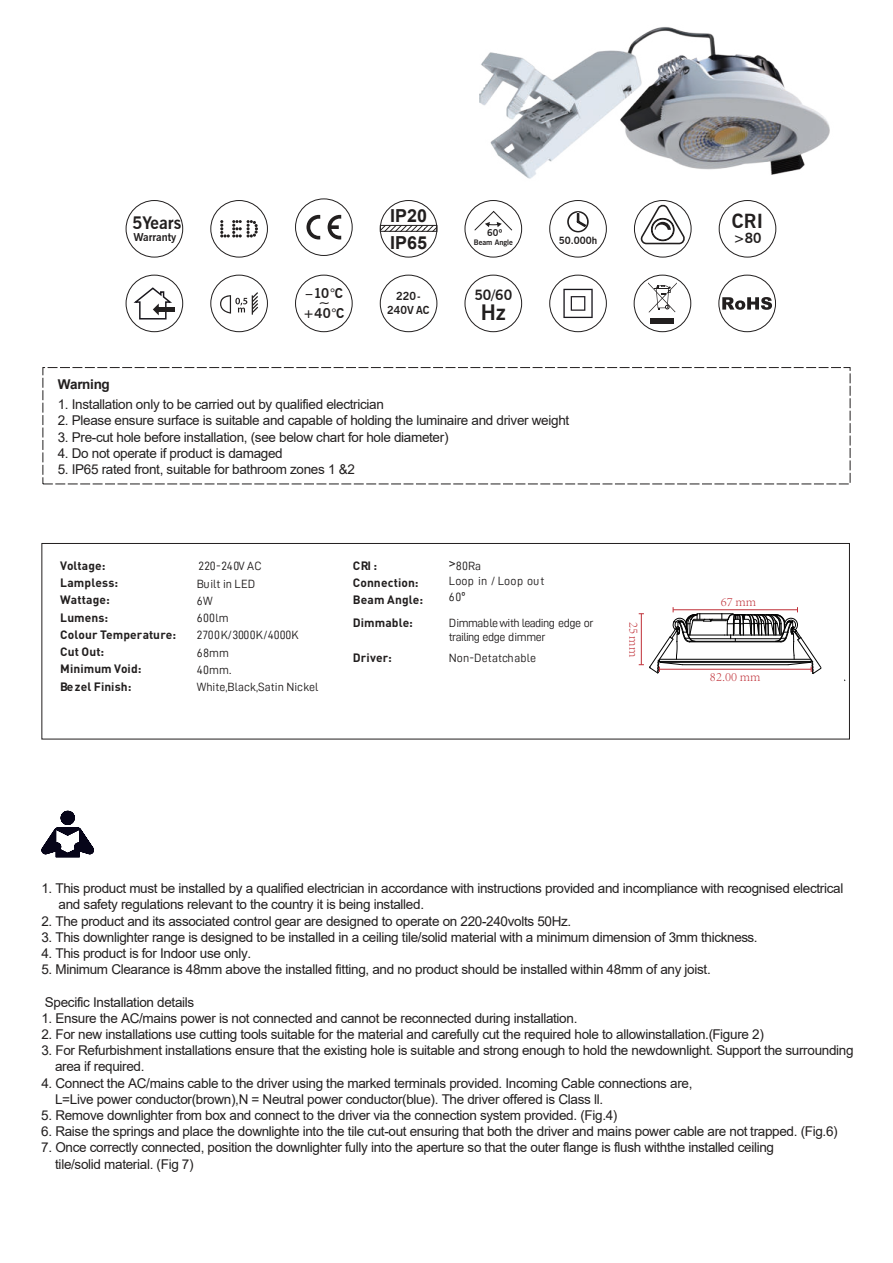
<style>
.page{position:relative;width:893px;height:1263px;background:#fff}
.page>*{position:absolute;margin:0;border:0;box-sizing:border-box;transform-origin:0 0}
.t1{font:700 21.3px "News Gothic BT";color:#221f1f}
.t2{font:700 19.35px "News Gothic BT";color:#221f1f}
.t3{font:700 17.85px/26.2px "Arial";color:#221f1f}
.t4{font:700 17.1px "News Gothic BT";color:#221f1f}
.t5{font:700 14.1px "News Gothic BT";color:#221f1f}
.t6{font:700 13.8px "News Gothic BT";color:#221f1f}
.t7{font:13.5px/16.2px "Arial";letter-spacing:-.025em;color:#221f1f}
.t8{font:700 13.5px "Arial";letter-spacing:-.025em;color:#221f1f}
.t9{font:700 13.35px/10.6px "News Gothic BT";color:#221f1f;text-align:center}
.t10{font:300 13.05px "Adobe Song Std";color:#bf2f37}
.t11{font:700 12px "DIN";letter-spacing:.005em;color:#221f1f}
.t12{font:12px "D DIN";color:#221f1f}
.t13{font:12px/14.4px "D DIN";letter-spacing:-.04em;color:#221f1f}
.t14{font:700 10.95px "News Gothic BT";color:#221f1f}
.t15{font:700 10.8px "News Gothic BT";color:#221f1f}
.t16{font:700 9.9px "News Gothic BT";color:#221f1f}
.t17{font:700 9.3px "News Gothic BT";color:#221f1f}
.t18{font:700 7.5px "News Gothic BT";color:#221f1f}
</style>
<div class="page">
<svg style="left:41px;top:811px;width:53px;height:46px"></svg>
<div style="left:126px;top:200px;width:57px;height:57px;border:1px solid #221f1f;border-radius:50%"></div>
<svg style="left:220px;top:220px;width:38px;height:17px"></svg>
<div style="left:210px;top:200px;width:58px;height:57px;border:1px solid #221f1f;border-radius:50%"></div>
<svg style="left:382px;top:225px;width:53px;height:6px"></svg>
<div style="left:380px;top:200px;width:57px;height:57px;border:1px solid #221f1f;border-radius:50%"></div>
<svg style="left:474px;top:217px;width:39px;height:14px"></svg>
<div style="left:465px;top:200px;width:57px;height:57px;border:1px solid #221f1f;border-radius:50%"></div>
<svg style="left:567px;top:217px;width:22px;height:15px"></svg>
<div style="left:549px;top:200px;width:58px;height:57px;border:1px solid #221f1f;border-radius:50%"></div>
<svg style="left:639px;top:217px;width:48px;height:28px"></svg>
<div style="left:634px;top:200px;width:57px;height:57px;border:1px solid #221f1f;border-radius:50%"></div>
<div style="left:719px;top:200px;width:57px;height:57px;border:1px solid #221f1f;border-radius:50%"></div>
<svg style="left:306px;top:215px;width:14px;height:24px"></svg>
<svg style="left:328px;top:215px;width:13px;height:24px"></svg>
<div style="left:295px;top:199px;width:58px;height:57px;border:1px solid #221f1f;border-radius:50%"></div>
<div style="left:650px;top:318px;width:24px;height:6px;background:#221f1f"></div>
<svg style="left:648px;top:282px;width:29px;height:31px"></svg>
<div style="left:634px;top:275px;width:57px;height:57px;border:1px solid #221f1f;border-radius:50%"></div>
<div style="left:718px;top:275px;width:58px;height:57px;border:1px solid #221f1f;border-radius:50%"></div>
<svg style="left:722px;top:297px;width:50px;height:13px"></svg>
<svg style="left:563px;top:289px;width:30px;height:29px"></svg>
<div style="left:549px;top:275px;width:58px;height:57px;border:1px solid #221f1f;border-radius:50%"></div>
<div style="left:465px;top:275px;width:57px;height:57px;border:1px solid #221f1f;border-radius:50%"></div>
<div style="left:380px;top:275px;width:57px;height:57px;border:1px solid #221f1f;border-radius:50%"></div>
<div style="left:295px;top:275px;width:58px;height:57px;border:1px solid #221f1f;border-radius:50%"></div>
<svg style="left:220px;top:292px;width:38px;height:23px"></svg>
<div style="left:210px;top:275px;width:58px;height:57px;border:1px solid #221f1f;border-radius:50%"></div>
<div style="left:156px;top:307px;width:19px;height:5px;background:#221f1f"></div>
<svg style="left:131px;top:286px;width:41px;height:34px"></svg>
<div style="left:126px;top:275px;width:57px;height:57px;border:1px solid #221f1f;border-radius:50%"></div>
<div style="left:43px;top:367px;width:807px;height:117px;border:1px dashed #221f1f"></div>
<div style="left:41px;top:543px;width:809px;height:196px;border:1px solid #221f1f"></div>
<img style="left:473px;top:27px;width:357px;height:190px">
<svg style="left:639px;top:607px;width:182px;height:67px"></svg>
<hr style="left:673px;top:609px;width:124px;height:1px;background:#bf2f37">
<p class="t4" style="left:132px;top:216px;width:51px">5Years</p>
<p class="t15" style="left:134px;top:233px;width:44px">Warranty</p>
<p class="t8" style="left:58px;top:380px;width:54px">Warning</p>
<p class="t9" style="left:306px;top:289px;width:39px">–10°C</p>
<p class="t9" style="left:303px;top:298px;width:43px">~ +40°C</p>
<h3 class="t3" style="left:390px;top:205px;width:38px">IP20<br>IP65</h3>
<p class="t17" style="left:487px;top:229px;width:17px">60º</p>
<p class="t18" style="left:474px;top:239px;width:41px">Beam Angle</p>
<p class="t14" style="left:396px;top:292px;width:26px">220-</p>
<p class="t5" style="left:474px;top:289px;width:39px">50/60</p>
<p class="t14" style="left:387px;top:305px;width:44px">240V AC</p>
<h1 class="t1" style="left:481px;top:305px;width:26px">Hz</h1>
<p class="t16" style="left:559px;top:237px;width:40px">50.000h</p>
<p class="t7" style="left:58px;top:398px;width:328px">1. Installation only to be carried out by qualified electrician</p>
<p class="t7" style="left:58px;top:414px;width:513px">2. Please ensure surface is suitable and capable of holding the luminaire and driver weight</p>
<p class="t7" style="left:58px;top:430px;width:392px">3. Pre-cut hole before installation, (see below chart for hole diameter)</p>
<p class="t7" style="left:58px;top:446px;width:226px">4. Do not operate if product is damaged</p>
<p class="t7" style="left:58px;top:462px;width:299px">5. IP65 rated front, suitable for bathroom zones 1 &amp;2</p>
<p class="t11" style="left:60px;top:561px;width:47px">Voltage:</p>
<p class="t12" style="left:198px;top:561px;width:65px">220-240V AC</p>
<p class="t11" style="left:60px;top:578px;width:59px">Lampless:</p>
<p class="t12" style="left:197px;top:578px;width:60px">Built in LED</p>
<p class="t11" style="left:60px;top:596px;width:51px">Wattage:</p>
<p class="t12" style="left:197px;top:596px;width:17px">6W</p>
<p class="t11" style="left:60px;top:613px;width:49px">Lumens:</p>
<p class="t12" style="left:197px;top:613px;width:33px">600lm</p>
<p class="t11" style="left:60px;top:630px;width:117px">Colour Temperature:</p>
<p class="t12" style="left:197px;top:630px;width:103px">2700K/3000K/4000K</p>
<p class="t11" style="left:60px;top:647px;width:46px">Cut Out:</p>
<p class="t12" style="left:197px;top:648px;width:34px">68mm</p>
<p class="t11" style="left:60px;top:665px;width:83px">Minimum Void:</p>
<p class="t12" style="left:197px;top:665px;width:36px">40mm.</p>
<p class="t11" style="left:60px;top:682px;width:73px">Be zel Finish:</p>
<p class="t12" style="left:197px;top:682px;width:123px">White,Black,Satin Nickel</p>
<p class="t11" style="left:353px;top:561px;width:26px">CRI :</p>
<p class="t12" style="left:449px;top:561px;width:34px"><sup>&gt;</sup>80Ra</p>
<p class="t11" style="left:353px;top:578px;width:67px">Connection:</p>
<p class="t12" style="left:449px;top:576px;width:97px">Loop in / Loop out</p>
<p class="t11" style="left:353px;top:596px;width:72px">Beam Angle:</p>
<p class="t12" style="left:449px;top:592px;width:18px">60º</p>
<p class="t11" style="left:353px;top:618px;width:62px">Dimmable:</p>
<p class="t13" style="left:449px;top:616px;width:146px">Dimmable with leading edge or trailing edge dimmer</p>
<p class="t11" style="left:353px;top:653px;width:40px">Driver:</p>
<p class="t12" style="left:449px;top:653px;width:89px">Non-Detatchable</p>
<p class="t10" style="left:641px;top:622px;width:37px;rotate:90deg">25 mm</p>
<h2 class="t2" style="left:732px;top:214px;width:33px">CRI</h2>
<p class="t6" style="left:733px;top:233px;width:30px">&gt;80</p>
<p class="t10" style="left:721px;top:594px;width:37px">67 mm</p>
<p class="t10" style="left:710px;top:669px;width:52px">82.00 mm</p>
<p class="t7" style="left:59px;top:881px;width:786px;text-indent:-17px">1. This product must be installed by a qualified electrician in accordance with instructions provided and incompliance with recognised electrical and safety regulations relevant to the country it is being installed.</p>
<p class="t7" style="left:41px;top:914px;width:531px">2. The product and its associated control gear are designed to operate on 220-240volts 50Hz.</p>
<p class="t7" style="left:41px;top:930px;width:718px">3. This downlighter range is designed to be installed in a ceiling tile/solid material with a minimum dimension of 3mm thickness.</p>
<p class="t7" style="left:41px;top:946px;width:211px">4. This product is for Indoor use only.</p>
<p class="t7" style="left:41px;top:962px;width:671px">5. Minimum Clearance is 48mm above the installed fitting, and no product should be installed within 48mm of any joist.</p>
<p class="t7" style="left:45px;top:995px;width:151px">Specific Installation details</p>
<p class="t7" style="left:41px;top:1011px;width:537px">1. Ensure the AC/mains power is not connected and cannot be reconnected during installation.</p>
<p class="t7" style="left:41px;top:1027px;width:724px">2. For new installations use cutting tools suitable for the material and carefully cut the required hole to allowinstallation.(Figure 2)</p>
<p class="t7" style="left:55px;top:1043px;width:800px;text-indent:-14px">3. For Refurbishment installations ensure that the existing hole is suitable and strong enough to hold the newdownlight. Support the surrounding area if required.</p>
<p class="t7" style="left:55px;top:1076px;width:639px;text-indent:-14px">4. Connect the AC/mains cable to the driver using the marked terminals provided. Incoming Cable connections are,<br>L=Live power conductor(brown),N = Neutral power conductor(blue). The driver offered is Class ll.</p>
<p class="t7" style="left:41px;top:1108px;width:578px">5. Remove downlighter from box and connect to the driver via the connection system provided. (Fig.4)</p>
<p class="t7" style="left:41px;top:1124px;width:798px">6. Raise the springs and place the downlighte into the tile cut-out ensuring that both the driver and mains power cable are not trapped. (Fig.6)</p>
<p class="t7" style="left:55px;top:1141px;width:720px;text-indent:-14px">7. Once correctly connected, position the downlighter fully into the aperture so that the outer flange is flush withthe installed ceiling tile/solid material. (Fig 7)</p>
</div>
